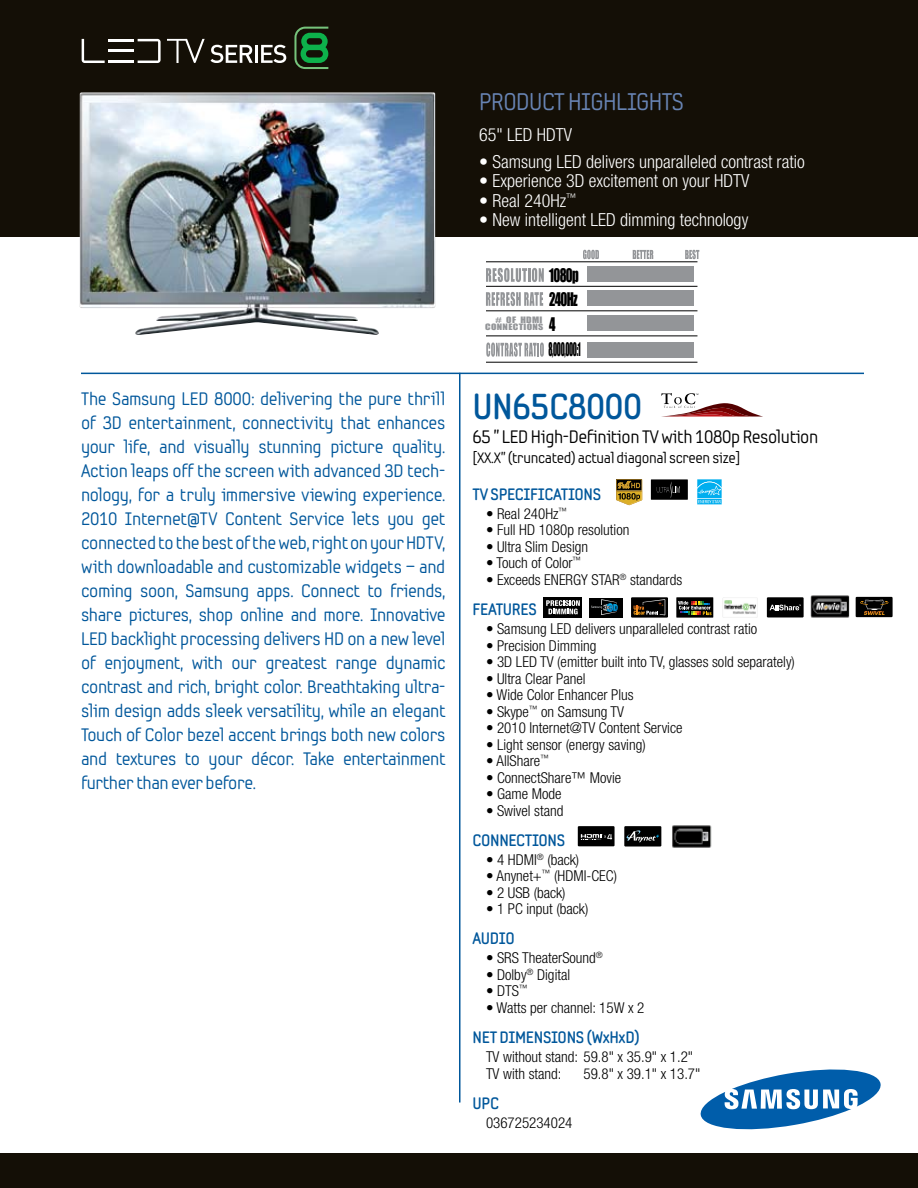
<style>
.page{position:relative;width:918px;height:1188px;background:#fff}
.page>*{position:absolute;margin:0;border:0;box-sizing:border-box;transform-origin:0 0}
.t1{font:700 36px "Samsung Imagination";letter-spacing:-.02em;color:#00579b}
.t2{font:24px "Samsung Imagination";letter-spacing:-.02em;color:#6884b4}
.t3{font:18px/24px "Samsung Imagination";letter-spacing:-.02em;color:#00579b;text-align:justify}
.t4{font:300 condensed 18px "Helvetica Neue";color:#fff}
.t5{font:18px "Samsung Imagination";letter-spacing:-.02em;color:#000}
.t6{font:17.4px "Impact";letter-spacing:-.05em;color:#000;scale:.74 1}
.t7{font:17.4px "Impact";letter-spacing:-.05em;color:#000;scale:.45 1}
.t8{font:700 16.5px "Samsung Imagination";letter-spacing:-.02em;color:#00579b}
.t9{font:300 condensed 15px/16.5px "Helvetica Neue";color:#000}
.t10{font:15px "Samsung Imagination";letter-spacing:-.02em;color:#000}
.t11{font:8.25px/7.4px "Impact";letter-spacing:.03em;color:#939598;text-align:right;scale:1.23 1}
</style>
<div class="page">
<div style="left:0;top:1153px;width:918px;height:35px;background:#140f06"></div>
<div style="left:0;top:0;width:918px;height:236px;background:#140f06"></div>
<svg style="left:701px;top:1070px;width:180px;height:59px"></svg>
<hr style="left:459px;top:373px;width:1px;height:730px;background:#00579b">
<hr style="left:81px;top:373px;width:783px;height:1px;background:#00579b">
<hr style="left:255px;top:45px;width:3px;height:18px;background:#fff">
<svg style="left:261px;top:45px;width:25px;height:18px"></svg>
<svg style="left:294px;top:27px;width:34px;height:42px"></svg>
<svg style="left:167px;top:39px;width:86px;height:24px"></svg>
<hr style="left:108px;top:61px;width:25px;height:2px;background:#fff">
<hr style="left:108px;top:50px;width:25px;height:2px;background:#fff">
<svg style="left:82px;top:39px;width:23px;height:24px"></svg>
<hr style="left:108px;top:39px;width:25px;height:2px;background:#fff">
<svg style="left:138px;top:39px;width:23px;height:24px"></svg>
<img style="left:80px;top:92px;width:355px;height:243px">
<hr style="left:486px;top:262px;width:211px;height:1px;background:#000">
<hr style="left:486px;top:286px;width:211px;height:1px;background:#000">
<hr style="left:486px;top:311px;width:211px;height:1px;background:#000">
<hr style="left:486px;top:336px;width:211px;height:1px;background:#000">
<hr style="left:486px;top:362px;width:211px;height:1px;background:#000">
<svg style="left:583px;top:250px;width:16px;height:9px"></svg>
<svg style="left:633px;top:250px;width:20px;height:9px"></svg>
<svg style="left:685px;top:250px;width:14px;height:9px"></svg>
<svg style="left:486px;top:292px;width:57px;height:14px"></svg>
<svg style="left:486px;top:268px;width:58px;height:14px"></svg>
<svg style="left:486px;top:342px;width:58px;height:15px"></svg>
<div style="left:587px;top:266px;width:106px;height:16px;background:#939598"></div>
<div style="left:587px;top:316px;width:106px;height:15px;background:#939598"></div>
<div style="left:587px;top:291px;width:106px;height:15px;background:#939598"></div>
<div style="left:587px;top:342px;width:106px;height:15px;background:#939598"></div>
<svg style="left:661px;top:393px;width:102px;height:24px"></svg>
<div style="left:651px;top:479px;width:37px;height:21px;background:#000"></div>
<svg style="left:657px;top:482px;width:23px;height:16px"></svg>
<svg style="left:616px;top:479px;width:26px;height:26px"></svg>
<svg style="left:697px;top:479px;width:25px;height:26px"></svg>
<img style="left:672px;top:825px;width:40px;height:23px">
<div style="left:578px;top:826px;width:37px;height:20px;background:#000"></div>
<svg style="left:581px;top:834px;width:31px;height:6px"></svg>
<div style="left:624px;top:826px;width:37px;height:21px;background:#000"></div>
<svg style="left:626px;top:830px;width:33px;height:12px"></svg>
<div style="left:631px;top:597px;width:37px;height:21px;background:#000"></div>
<svg style="left:634px;top:599px;width:31px;height:16px"></svg>
<img style="left:722px;top:597px;width:34px;height:20px">
<div style="left:676px;top:597px;width:37px;height:21px;background:#000"></div>
<svg style="left:678px;top:601px;width:34px;height:14px"></svg>
<div style="left:767px;top:597px;width:37px;height:20px;background:#000"></div>
<svg style="left:770px;top:605px;width:31px;height:5px"></svg>
<div style="left:589px;top:598px;width:34px;height:20px;background:#000"></div>
<svg style="left:591px;top:599px;width:27px;height:16px"></svg>
<div style="left:856px;top:597px;width:37px;height:20px;background:#000"></div>
<svg style="left:860px;top:599px;width:29px;height:16px"></svg>
<img style="left:810px;top:595px;width:40px;height:23px">
<div style="left:544px;top:597px;width:38px;height:20px;background:#000"></div>
<svg style="left:546px;top:600px;width:34px;height:14px"></svg>
<p class="t3" style="left:81px;top:387px;width:366px">The Samsung LED 8000: delivering the pure thrill of 3D entertainment, connectivity that enhances your life, and visually stunning picture quality.<br>Action leaps off the screen with advanced 3D tech&shy;nology, for a truly immersive viewing experience.<br>2010 Internet@TV Content Service lets you get connected to the best of the web, right on your HDTV, with downloadable and customizable widgets – and coming soon, Samsung apps. Connect to friends, share pictures, shop online and more. Innovative LED backlight processing delivers HD on a new level of enjoyment, with our greatest range dynamic contrast and rich, bright color. Breathtaking ultra&shy;slim design adds sleek versatility, while an elegant Touch of Color bezel accent brings both new colors and textures to your décor. Take entertainment further than ever before.</p>
<h2 class="t2" style="left:479px;top:88px;width:206px">PRODUCT HIGHLIGHTS</h2>
<p class="t4" style="left:479px;top:125px;width:94px">65" LED HDTV</p>
<p class="t4" style="left:479px;top:151px;width:327px">• Samsung LED delivers unparalleled contrast ratio</p>
<p class="t4" style="left:479px;top:170px;width:272px">• Experience 3D excitement on your HDTV</p>
<p class="t4" style="left:479px;top:190px;width:99px">• Real 240Hz<sup>™</sup></p>
<p class="t4" style="left:479px;top:209px;width:271px">• New intelligent LED dimming technology</p>
<p class="t6" style="left:549px;top:261px;width:42px">1080p</p>
<p class="t6" style="left:549px;top:286px;width:40px">240Hz</p>
<p class="t7" style="left:549px;top:336px;width:73px">8,000,000:1</p>
<p class="t11" style="left:485px;top:316px;width:49px"># OF HDMI<br>CONNECTIONS</p>
<p class="t6" style="left:549px;top:310px;width:10px">4</p>
<h1 class="t1" style="left:472px;top:384px;width:171px">UN65C8000</h1>
<p class="t5" style="left:472px;top:426px;width:347px">65 ” LED High-Definition TV with 1080p Resolution</p>
<p class="t10" style="left:472px;top:449px;width:269px">[XX.X” (truncated) actual diagonal screen size]</p>
<p class="t8" style="left:472px;top:484px;width:130px">TV SPECIFICATIONS</p>
<p class="t9" style="left:486px;top:505px;width:83px">• Real 240Hz<sup>™</sup></p>
<p class="t9" style="left:486px;top:522px;width:145px">• Full HD 1080p resolution</p>
<p class="t9" style="left:486px;top:538px;width:104px">• Ultra Slim Design</p>
<p class="t9" style="left:486px;top:555px;width:97px">• Touch of Color<sup>™</sup></p>
<p class="t9" style="left:486px;top:571px;width:198px">• Exceeds ENERGY STAR<sup>®</sup> standards</p>
<p class="t8" style="left:472px;top:599px;width:66px">FEATURES</p>
<p class="t9" style="left:486px;top:620px;width:273px">• Samsung LED delivers unparalleled contrast ratio</p>
<p class="t9" style="left:486px;top:637px;width:112px">• Precision Dimming</p>
<p class="t9" style="left:486px;top:653px;width:310px">• 3D LED TV (emitter built into TV, glasses sold separately)</p>
<p class="t9" style="left:486px;top:670px;width:101px">• Ultra Clear Panel</p>
<p class="t9" style="left:486px;top:686px;width:149px">• Wide Color Enhancer Plus</p>
<p class="t9" style="left:486px;top:703px;width:140px">• Skype<sup>™</sup> on Samsung TV</p>
<p class="t9" style="left:486px;top:719px;width:198px">• 2010 Internet@TV Content Service</p>
<p class="t9" style="left:486px;top:736px;width:161px">• Light sensor (energy saving)</p>
<p class="t9" style="left:486px;top:752px;width:65px">• AllShare<sup>™</sup></p>
<p class="t9" style="left:486px;top:769px;width:137px">• ConnectShare™ Movie</p>
<p class="t9" style="left:486px;top:785px;width:77px">• Game Mode</p>
<p class="t9" style="left:486px;top:802px;width:79px">• Swivel stand</p>
<p class="t8" style="left:472px;top:830px;width:18px">CONNECTIONS</p>
<p class="t9" style="left:486px;top:851px;width:95px">• 4 HDMI<sup>®</sup> (back)</p>
<p class="t9" style="left:486px;top:868px;width:133px">• Anynet+<sup>™</sup> (HDMI-CEC)</p>
<p class="t9" style="left:486px;top:884px;width:81px">• 2 USB (back)</p>
<p class="t9" style="left:486px;top:901px;width:104px">• 1 PC input (back)</p>
<p class="t8" style="left:472px;top:928px;width:35px">AUDIO</p>
<p class="t9" style="left:486px;top:950px;width:118px">• SRS TheaterSound<sup>®</sup></p>
<p class="t9" style="left:486px;top:966px;width:86px">• Dolby<sup>®</sup> Digital</p>
<p class="t9" style="left:486px;top:983px;width:43px">• DTS<sup>™</sup></p>
<p class="t9" style="left:486px;top:999px;width:160px">• Watts per channel: 15W x 2</p>
<p class="t8" style="left:472px;top:1027px;width:169px">NET DIMENSIONS (WXHXD)</p>
<p class="t9" style="left:486px;top:1048px;width:209px">TV without stand: 59.8" x 35.9" x 1.2"<br>TV with stand:</p>
<p class="t9" style="left:584px;top:1065px;width:118px">59.8" x 39.1" x 13.7"</p>
<p class="t8" style="left:472px;top:1093px;width:28px">UPC</p>
<p class="t9" style="left:486px;top:1114px;width:88px">036725234024</p>
</div>
